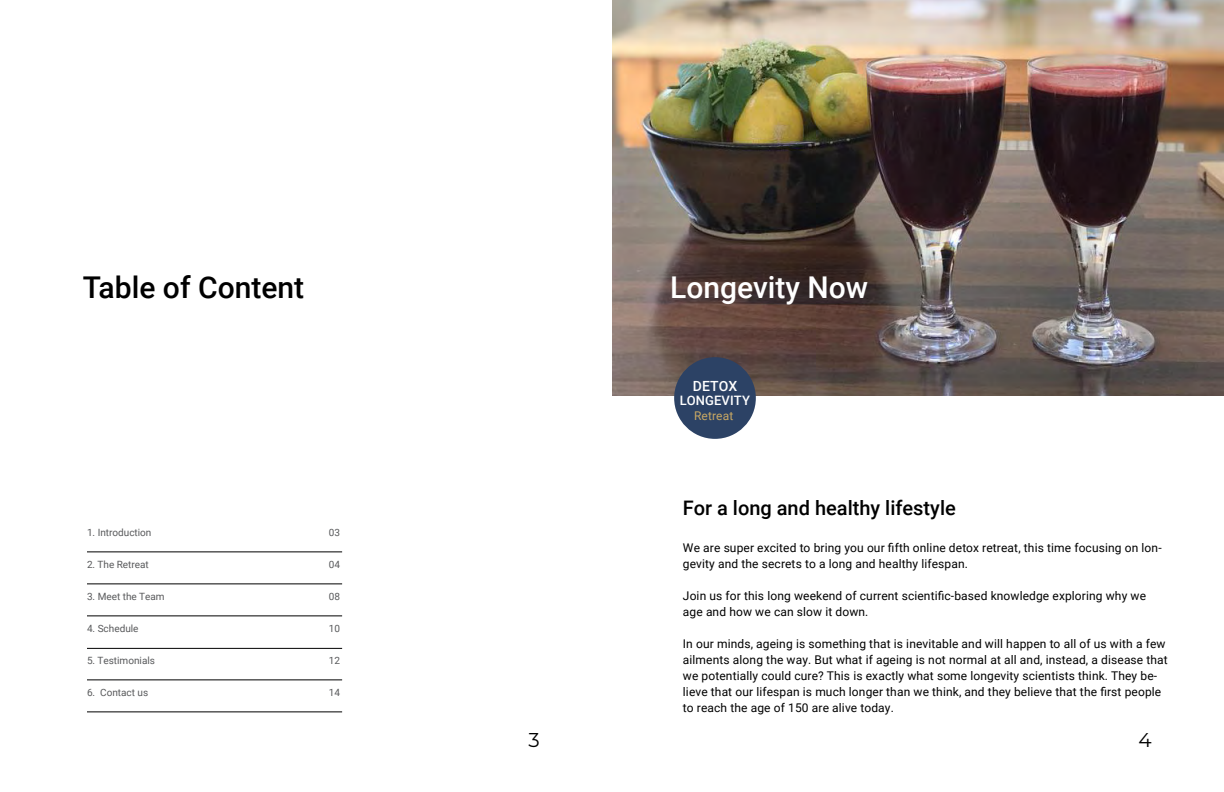
<style>
.page{position:relative;width:1224px;height:792px;background:#fff}
.page>*{position:absolute;margin:0;border:0;box-sizing:border-box;transform-origin:0 0}
.t1{font:500 30px "Roboto";color:#000}
.t2{font:500 30px "Roboto";color:#fff}
.t3{font:500 20px "Roboto";color:#000}
.t4{font:20px "Montserrat";color:#000}
.t5{font:500 14px "Roboto";letter-spacing:.005em;color:#fff}
.t6{font:500 13px "Roboto";letter-spacing:.01em;color:#fff}
.t7{font:12px/16px "Roboto";letter-spacing:.01em;color:#000}
.t8{font:12px "Roboto";letter-spacing:.01em;color:#c9a863}
.t9{font:10px "Roboto";color:#58595b}
</style>
<div class="page">
<img style="left:612px;top:0;width:612px;height:396px">
<hr style="left:87px;top:552px;width:255px;height:1px;background:#000">
<hr style="left:87px;top:584px;width:255px;height:1px;background:#000">
<hr style="left:87px;top:616px;width:255px;height:1px;background:#000">
<hr style="left:87px;top:648px;width:255px;height:1px;background:#000">
<hr style="left:87px;top:680px;width:255px;height:1px;background:#000">
<hr style="left:87px;top:712px;width:255px;height:1px;background:#000">
<div style="left:674px;top:357px;width:82px;height:82px;background:#2c4265;border-radius:50%"></div>
<h1 class="t1" style="left:83px;top:267px;width:223px">Table of Content</h1>
<p class="t9" style="left:87px;top:526px;width:66px">1. Introduction</p>
<p class="t9" style="left:329px;top:526px;width:13px">03</p>
<p class="t9" style="left:87px;top:558px;width:63px">2. The Retreat</p>
<p class="t9" style="left:329px;top:558px;width:13px">04</p>
<p class="t9" style="left:87px;top:590px;width:79px">3. Meet the Team</p>
<p class="t9" style="left:329px;top:590px;width:13px">08</p>
<p class="t9" style="left:87px;top:622px;width:53px">4. Schedule</p>
<p class="t9" style="left:329px;top:622px;width:13px">10</p>
<p class="t9" style="left:87px;top:654px;width:70px">5. Testimonials</p>
<p class="t9" style="left:329px;top:654px;width:13px">12</p>
<p class="t9" style="left:87px;top:686px;width:63px">6. Contact us</p>
<p class="t9" style="left:329px;top:686px;width:13px">14</p>
<h1 class="t2" style="left:670px;top:267px;width:200px">Longevity Now</h1>
<p class="t5" style="left:693px;top:377px;width:46px">DETOX</p>
<p class="t6" style="left:680px;top:392px;width:72px">LONGEVITY</p>
<p class="t8" style="left:694px;top:408px;width:41px">Retreat</p>
<h2 class="t3" style="left:683px;top:494px;width:274px">For a long and healthy lifestyle</h2>
<p class="t7" style="left:683px;top:540px;width:480px">We are super excited to bring you our fifth online detox retreat, this time focusing on lon&shy;gevity and the secrets to a long and healthy lifespan.</p>
<p class="t7" style="left:683px;top:588px;width:465px">Join us for this long weekend of current scientific-based knowledge exploring why we age and how we can slow it down.</p>
<p class="t7" style="left:683px;top:636px;width:486px">In our minds, ageing is something that is inevitable and will happen to all of us with a few ailments along the way. But what if ageing is not normal at all and, instead, a disease that we potentially could cure? This is exactly what some longevity scientists think. They be&shy;lieve that our lifespan is much longer than we think, and they believe that the first people to reach the age of 150 are alive today.</p>
<h2 class="t4" style="left:529px;top:726px;width:13px">3</h2>
<h2 class="t4" style="left:1139px;top:726px;width:15px">4</h2>
</div>
